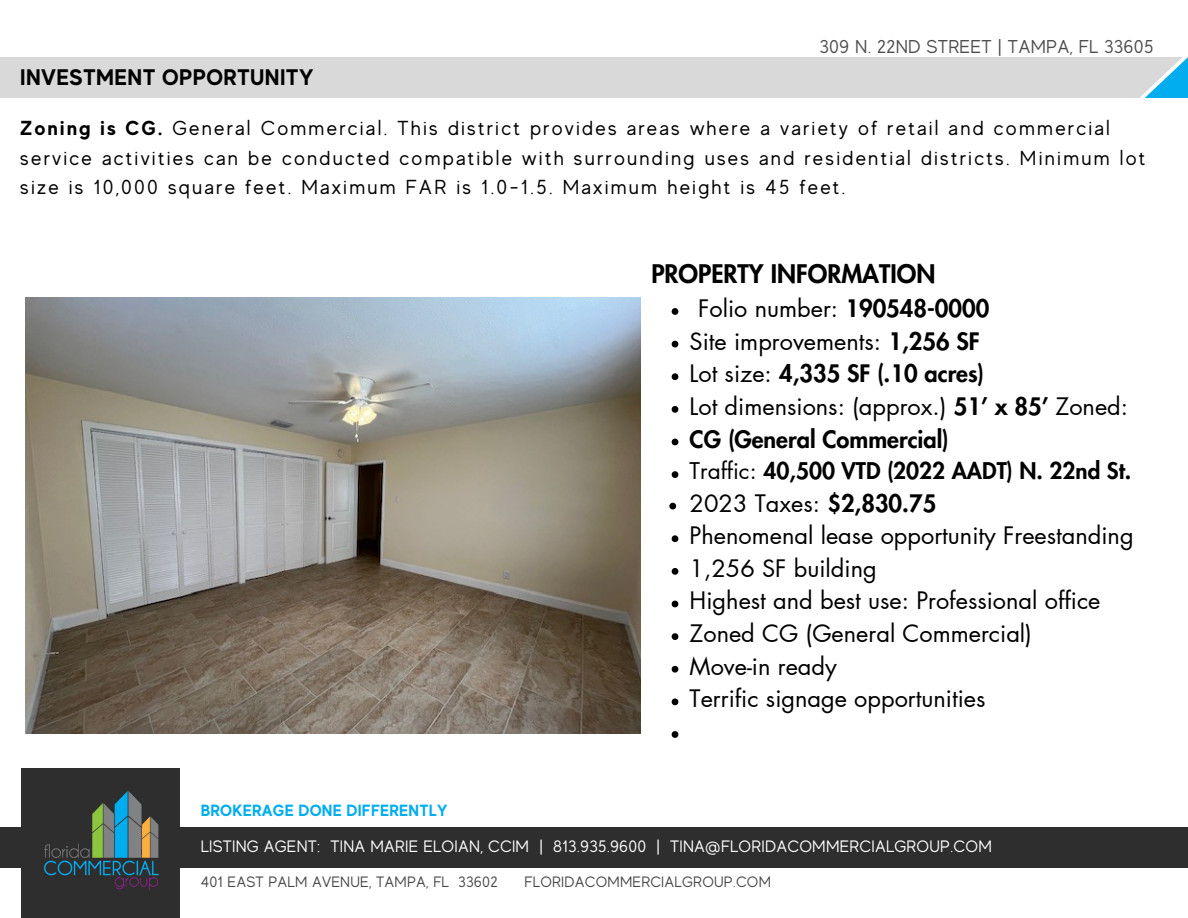
<style>
.page{position:relative;width:1188px;height:918px;background:#fff}
.page>*{position:absolute;margin:0;border:0;box-sizing:border-box;transform-origin:0 0}
.t1{font:800 25.05px "Futura LT Pro";color:#000}
.t2{font:23.55px/32.7px "Futura LT Pro";color:#000}
.t3{font:800 22.5px "Futura LT Pro";color:#000}
.t4{font:700 22.5px "MADE Evolve Sans";letter-spacing:.02em;color:#000}
.t5{font:20.25px/29.2px "MADE Evolve Sans";letter-spacing:.11em;color:#000}
.t6{font:18.6px "MADE Evolve Sans";letter-spacing:.015em;color:#4d4d4d}
.t7{font:16.5px "MADE Evolve Sans";letter-spacing:.015em;color:#fff}
.t8{font:700 16.2px "MADE Evolve Sans";letter-spacing:.015em;color:#00adef}
.t9{font:15px "MADE Evolve Sans";letter-spacing:.015em;color:#484849}
.s1{font-weight:700}
.s2{font-weight:800}
.s3{font-weight:400}
</style>
<div class="page">
<div style="left:22px;top:768px;width:158px;height:150px;background:#2f2e2e"></div>
<div style="left:0;top:828px;width:1188px;height:40px;background:#2f2e2e"></div>
<img style="left:44px;top:791px;width:115px;height:99px">
<div style="left:0;top:58px;width:1188px;height:40px;background:#d9d9d9"></div>
<svg style="left:1139px;top:57px;width:6px;height:41px"></svg>
<svg style="left:1145px;top:57px;width:43px;height:41px"></svg>
<img style="left:26px;top:298px;width:614px;height:435px">
<svg style="left:672px;top:308px;width:6px;height:7px"></svg>
<svg style="left:672px;top:341px;width:6px;height:6px"></svg>
<svg style="left:672px;top:373px;width:6px;height:7px"></svg>
<svg style="left:672px;top:406px;width:6px;height:7px"></svg>
<svg style="left:672px;top:439px;width:6px;height:6px"></svg>
<svg style="left:672px;top:471px;width:6px;height:7px"></svg>
<svg style="left:669px;top:503px;width:7px;height:6px"></svg>
<svg style="left:672px;top:535px;width:6px;height:7px"></svg>
<svg style="left:672px;top:568px;width:6px;height:7px"></svg>
<svg style="left:672px;top:601px;width:6px;height:6px"></svg>
<svg style="left:672px;top:633px;width:6px;height:7px"></svg>
<svg style="left:672px;top:666px;width:6px;height:7px"></svg>
<svg style="left:672px;top:698px;width:6px;height:7px"></svg>
<svg style="left:672px;top:731px;width:6px;height:7px"></svg>
<p class="t6" style="left:819px;top:36px;width:336px">309 N. 22ND STREET | TAMPA, FL 33605</p>
<p class="t4" style="left:20px;top:64px;width:295px">INVESTMENT OPPORTUNITY</p>
<p class="t5" style="left:20px;top:114px;width:1127px"><span class="s1">Zoning is CG.</span> General Commercial. This district provides areas where a variety of retail and commercial service activities can be conducted compatible with surrounding uses and residential districts. Minimum lot size is 10,000 square feet. Maximum FAR is 1.0-1.5. Maximum height is 45 feet.</p>
<h6 class="t8" style="left:201px;top:801px;width:248px">BROKERAGE DONE DIFFERENTLY</h6>
<p class="t1" style="left:651px;top:263px;width:286px">PROPERTY INFORMATION</p>
<p class="t2" style="left:690px;top:293px;width:440px;text-indent:9px">Folio number: <span class="s2">190548-0000<br></span>Site improvements: <span class="s2">1,256 SF<br></span>Lot size: <span class="s2">4,335 SF (.10 acres)<br></span>Lot dimensions: (approx.) <span class="s2">51’ x 85’</span> Zoned:<br><span class="s2">CG (General Commercial)</span></p>
<p class="t3" style="left:690px;top:461px;width:443px"><span class="s3">Traffic:</span> 40,500 VTD (2022 AADT) N. 22nd St.</p>
<p class="t2" style="left:690px;top:488px;width:446px">2023 Taxes: <span class="s2">$2,830.75<br></span>Phenomenal lease opportunity Freestanding<br>1,256 SF building<br>Highest and best use: Professional office<br>Zoned CG (General Commercial)<br>Move-in ready<br>Terrific signage opportunities</p>
<h3 class="t7" style="left:201px;top:837px;width:793px">LISTING AGENT: TINA MARIE ELOIAN, CCIM | 813.935.9600 | TINA@FLORIDACOMMERCIALGROUP.COM</h3>
<h1 class="t9" style="left:201px;top:874px;width:298px">401 EAST PALM AVENUE, TAMPA, FL 33602</h1>
<h1 class="t9" style="left:525px;top:874px;width:248px">FLORIDACOMMERCIALGROUP.COM</h1>
</div>
